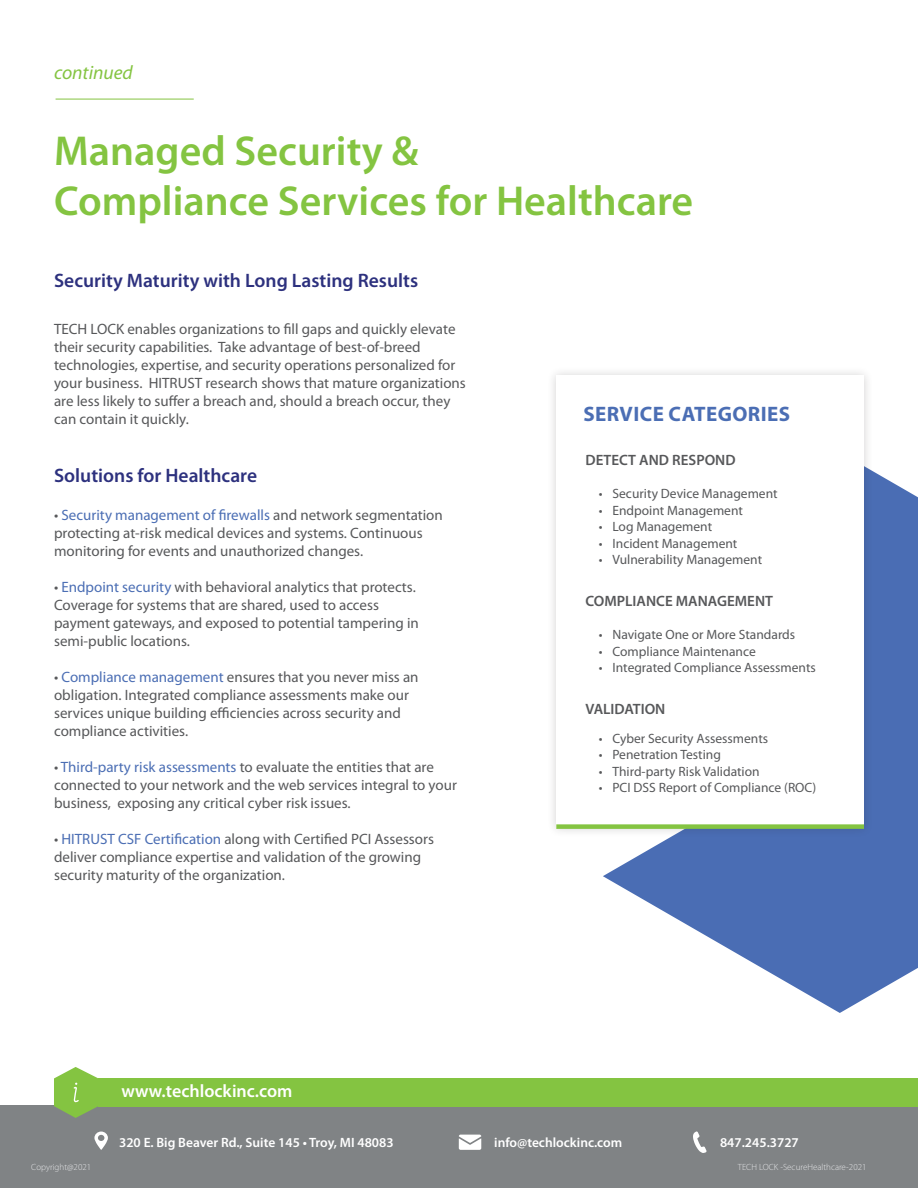
<style>
.page{position:relative;width:918px;height:1188px;background:#fff}
.page>*{position:absolute;margin:0;border:0;box-sizing:border-box;transform-origin:0 0}
.t1{font:600 42px "Myriad Pro";color:#84c441}
.t2{font:700 21px "Myriad Pro";letter-spacing:.02em;color:#4b6eb4}
.t3{font:600 19.5px "Myriad Pro";color:#2d317e}
.t4{font:italic 19.5px "Myriad Pro";color:#84c441}
.t5{font:600 18px "Myriad Pro";color:#fff}
.t6{font:15px/18px "Myriad Pro";color:#57585a}
.t7{font:600 15px "Myriad Pro";color:#57585a}
.t8{font:13.5px "Myriad Pro";color:#57585a}
.t9{font:600 13.5px "Myriad Pro";color:#fff}
.t10{font:300 9px "Myriad Pro";color:#e6e7e9}
.s1{color:#4b6eb4}
</style>
<div class="page">
<svg style="left:603px;top:472px;width:315px;height:541px;fill:#4a6db4"></svg>
<div style="left:547px;top:366px;width:327px;height:472px;background:#231f20;opacity:.2"></div>
<div style="left:556px;top:376px;width:308px;height:452px;background:#fff"></div>
<div style="left:0;top:1106px;width:918px;height:82px;background:#808385"></div>
<div style="left:98px;top:1078px;width:820px;height:29px;background:#84c441"></div>
<svg style="left:54px;top:1067px;width:44px;height:51px"></svg>
<svg style="left:94px;top:1132px;width:14px;height:18px"></svg>
<svg style="left:459px;top:1135px;width:22px;height:15px"></svg>
<svg style="left:693px;top:1131px;width:14px;height:22px"></svg>
<div style="left:556px;top:824px;width:308px;height:5px;background:#84c441"></div>
<hr style="left:56px;top:99px;width:138px;height:1px;background:#84c441">
<p class="t4" style="left:54px;top:62px;width:80px">continued</p>
<p class="t1" style="left:54px;top:128px;width:366px">Managed Security &amp;</p>
<p class="t1" style="left:54px;top:178px;width:641px">Compliance Services for Healthcare</p>
<p class="t3" style="left:54px;top:270px;width:366px">Security Maturity with Long Lasting Results</p>
<p class="t6" style="left:54px;top:320px;width:413px">TECH LOCK enables organizations to fill gaps and quickly elevate their security capabilities. Take advantage of best-of-breed technologies, expertise, and security operations personalized for your business. HITRUST research shows that mature organizations are less likely to suffer a breach and, should a breach occur, they can contain it quickly.</p>
<p class="t3" style="left:54px;top:465px;width:205px">Solutions for Healthcare</p>
<p class="t6" style="left:54px;top:506px;width:390px">• <span class="s1">Security management of firewalls</span> and network segmentation protecting at-risk medical devices and systems. Continuous monitoring for events and unauthorized changes.</p>
<p class="t6" style="left:54px;top:578px;width:366px">• <span class="s1">Endpoint security</span> with behavioral analytics that protects.<br>Coverage for systems that are shared, used to access payment gateways, and exposed to potential tampering in semi-public locations.</p>
<p class="t6" style="left:54px;top:668px;width:366px">• <span class="s1">Compliance management</span> ensures that you never miss an obligation. Integrated compliance assessments make our services unique building efficiencies across security and compliance activities.</p>
<p class="t6" style="left:54px;top:758px;width:404px">• <span class="s1">Third-party risk assessments</span> to evaluate the entities that are connected to your network and the web services integral to your business, exposing any critical cyber risk issues.</p>
<p class="t6" style="left:54px;top:830px;width:381px">• <span class="s1">HITRUST CSF Certification</span> along with Certified PCI Assessors deliver compliance expertise and validation of the growing security maturity of the organization.</p>
<p class="t5" style="left:121px;top:1081px;width:173px">www.techlockinc.com</p>
<p class="t2" style="left:584px;top:402px;width:208px">SERVICE CATEGORIES</p>
<p class="t7" style="left:585px;top:452px;width:152px">DETECT AND RESPOND</p>
<p class="t8" style="left:599px;top:486px;width:180px">• Security Device Management</p>
<p class="t8" style="left:599px;top:503px;width:145px">• Endpoint Management</p>
<p class="t8" style="left:599px;top:519px;width:115px">• Log Management</p>
<p class="t8" style="left:599px;top:536px;width:140px">• Incident Management</p>
<p class="t8" style="left:599px;top:552px;width:165px">• Vulnerability Management</p>
<p class="t7" style="left:585px;top:593px;width:189px">COMPLIANCE MANAGEMENT</p>
<p class="t8" style="left:599px;top:627px;width:198px">• Navigate One or More Standards</p>
<p class="t8" style="left:599px;top:644px;width:158px">• Compliance Maintenance</p>
<p class="t8" style="left:599px;top:660px;width:218px">• Integrated Compliance Assessments</p>
<p class="t7" style="left:585px;top:701px;width:81px">VALIDATION</p>
<p class="t8" style="left:599px;top:731px;width:171px">• Cyber Security Assessments</p>
<p class="t8" style="left:599px;top:747px;width:123px">• Penetration Testing</p>
<p class="t8" style="left:599px;top:764px;width:162px">• Third-party Risk Validation</p>
<p class="t8" style="left:599px;top:780px;width:219px">• PCI DSS Report of Compliance (ROC)</p>
<p class="t9" style="left:119px;top:1135px;width:276px">320 E. Big Beaver Rd., Suite 145 • Troy, MI 48083</p>
<p class="t9" style="left:494px;top:1135px;width:130px">info@techlockinc.com</p>
<p class="t9" style="left:720px;top:1135px;width:80px">847.245.3727</p>
<p class="t10" style="left:31px;top:1162px;width:61px">Copyright@2021</p>
<p class="t10" style="left:738px;top:1162px;width:130px">TECH LOCK -SecureHealthcare-2021</p>
</div>
